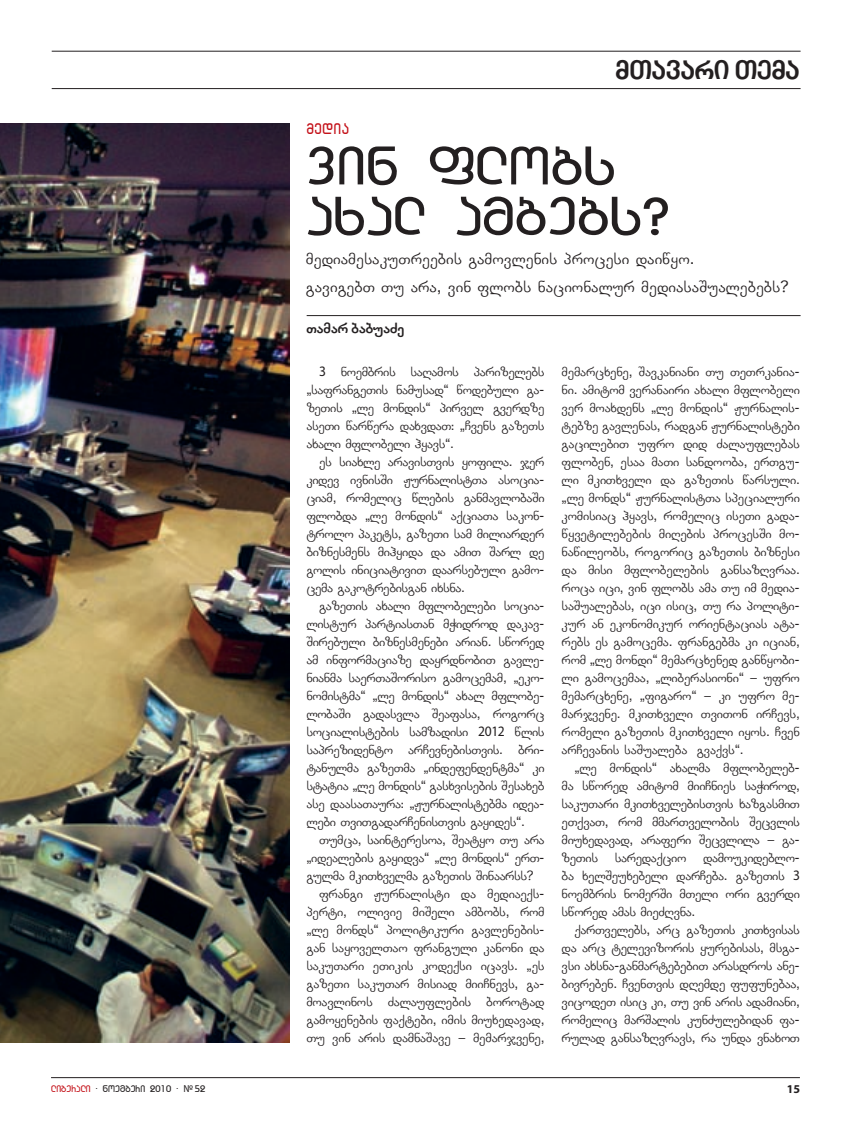
<style>
.page{position:relative;width:851px;height:1127px;background:#fff}
.page>*{position:absolute;margin:0;border:0;box-sizing:border-box;transform-origin:0 0}
.t1{font:58.05px/50.2px "Bauhaus Mtavruli Thin A";color:#231f20;scale:1.11 1}
.t2{font:700 27px "A Kolkhety M";letter-spacing:-.01em;color:#231f20}
.t3{font:16.5px/28.8px "A Kolkhety N";color:#231f20}
.t4{font:700 15px "A Kolkhety N";color:#231f20}
.t5{font:15px "Sanet";letter-spacing:-.01em;color:#c4121a}
.t6{font:13.5px/18px "A Kolkhety N";letter-spacing:-.03em;color:#231f20;text-align:justify}
.t7{font:700 12px "Myriad Pro";color:#231f20}
.t8{font:10.5px "Bauhaus Mtavruli Thin A";color:#231f20}
.t9{font:10.5px "Bauhaus Mtavruli Thin A";color:#c4121a}
.s1{font-family:"Myriad Pro"}
</style>
<div class="page">
<hr style="left:52px;top:51px;width:748px;height:1px;background:#231f20">
<hr style="left:52px;top:88px;width:748px;height:1px;background:#231f20">
<img style="left:0;top:123px;width:289px;height:919px">
<hr style="left:306px;top:315px;width:494px;height:1px;background:#231f20">
<hr style="left:51px;top:1077px;width:748px;height:1px;background:#231f20">
<h2 class="t2" style="left:615px;top:57px;width:186px">MTAVARI TEMA</h2>
<p class="t5" style="left:306px;top:122px;width:45px">MEDIA</p>
<h1 class="t1" style="left:306px;top:143px;width:328px">VIN FLOBS<br>AXAL AMBEBS?</h1>
<p class="t3" style="left:306px;top:245px;width:484px">MEDIAMESAKUTREEBIS GAMOVLENIS PROCESI DAIWYO.<br>GAVIGEBT TU ARA, VIN FLOBS NACIONALUR MEDIASASUALEBEBS?</p>
<p class="t4" style="left:306px;top:321px;width:99px">Tamar babuaZe</p>
<p class="t6" style="left:306px;top:364px;width:240px;text-indent:13px">3 NOEMBRIS SARAMOS PARIZELEBS `SAFRANGETIS NAMUSAD~ WODEBULI GA-ZETIS `LE MONDIS~ PIRVEL GVERDZE ASETI WARWERA DAXVDAT: `CVENS GAZETS AXALI MFLOBELI HYAVS~.</p>
<p class="t6" style="left:306px;top:454px;width:240px;text-indent:13px">ES SIAXLE ARAVISTVIS YOFILA. JER KIDEV IVNISSI JURNALISTTA ASOCIA-CIAM, ROMELIC WLEBIS GANMAVLOBASI FLOBDA `LE MONDIS~ AQCIATA SAKON-TROLO PAKETS, GAZETI SAM MILIARDER BIZNESMENS MIHYIDA DA AMIT SARL DE GOLIS INICIATIVIT DAARSEBULI GAMO-CEMA GAKOTREBISGAN IXSNA.</p>
<p class="t6" style="left:306px;top:598px;width:240px;text-indent:13px">GAZETIS AXALI MFLOBELEBI SOCIA-LISTUR PARTIASTAN MWIDROD DAKAV-SIREBULI BIZNESMENEBI ARIAN. SWORED AM INFORMACIAZE DAYRDNOBIT GAVLE-NIANMA SAERTASORISO GAMOCEMAM, `EKO-NOMISTMA~ `LE MONDIS~ AXAL MFLOBE-LOBASI GADASVLA SEAFASA, ROGORC SOCIALISTEBIS SAMZADISI 2012 WLIS SAPREZIDENTO ARCEVNEBISTVIS. BRI-TANULMA GAZETMA `INDEFENDENTMA~ KI STATIA `LE MONDIS~ GASXVISEBIS SESAXEB ASE DAASATAURA: `JURNALISTEBMA IDEA-LEBI TVITGADARCENISTVIS GAYIDES~.</p>
<p class="t6" style="left:319px;top:831px;width:227px">TUMCA, SAINTERESOA, SEATYO TU ARA</p>
<p class="t6" style="left:306px;top:849px;width:240px">`IDEALEBIS GAYIDVA~ `LE MONDIS~ ERT-</p>
<p class="t6" style="left:306px;top:867px;width:229px">GULMA MKITXVELMA GAZETIS SINAARSS?</p>
<p class="t6" style="left:319px;top:885px;width:227px">FRANGI JURNALISTI DA MEDIAEQS-</p>
<p class="t6" style="left:306px;top:903px;width:240px">PERTI, OLIVIE MISELI AMBOBS, ROM</p>
<p class="t6" style="left:306px;top:921px;width:240px">`LE MONDS~ POLITIKURI GAVLENEBIS-</p>
<p class="t6" style="left:306px;top:939px;width:240px">GAN SAYOVELTAO FRANGULI KANONI DA</p>
<p class="t6" style="left:306px;top:957px;width:240px">SAKUTARI ETIKIS KODEQSI ICAVS. `ES</p>
<p class="t6" style="left:306px;top:975px;width:240px">GAZETI SAKUTAR MISIAD MIICNEVS, GA-</p>
<p class="t6" style="left:306px;top:993px;width:240px">MOAVLINOS ZALAUFLEBIS BOROTAD</p>
<p class="t6" style="left:306px;top:1011px;width:240px">GAMOYENEBIS FAQTEBI, IMIS MIUXEDAVAD,</p>
<p class="t6" style="left:306px;top:1029px;width:240px">TU VIN ARIS DAMNASAVE _ MEMARJVENE,</p>
<p class="t6" style="left:561px;top:364px;width:240px">MEMARCXENE, SAVKANIANI TU TETRKANIA-NI. AMITOM VERANAIRI AXALI MFLOBELI VER MOAXDENS `LE MONDIS~ JURNALIS-TEBZE GAVLENAS, RADGAN JURNALISTEBI GACILEBIT UFRO DID ZALAUFLEBAS FLOBEN, ESAA MATI SANDOOBA, ERTGU-LI MKITXVELI DA GAZETIS WARSULI. `LE MONDS~ JURNALISTTA SPECIALURI KOMISIAC HYAVS, ROMELIC ISETI GADA-WYVETILEBEBIS MIREBIS PROCESSI MO-NAWILEOBS, ROGORIC GAZETIS BIZNESI DA MISI MFLOBELEBIS GANSAZRVRAA.<br>ROCA ICI, VIN FLOBS AMA TU IM MEDIA-SASUALEBAS, ICI ISIC, TU RA POLITI-KUR AN EKONOMIKUR ORIENTACIAS ATA-REBS ES GAMOCEMA. FRANGEBMA KI ICIAN, ROM `LE MONDI~ MEMARCXENED GANWYOBI-LI GAMOCEMAA, `LIBERASIONI~ _ UFRO MEMARCXENE, `FIGARO~ _ KI UFRO ME-MARJVENE. MKITXVELI TVITON IRCEVS, ROMELI GAZETIS MKITXVELI IYOS. CVEN ARCEVANIS SASUALEBA GVAQVS~.</p>
<p class="t6" style="left:561px;top:759px;width:240px;text-indent:13px">`LE MONDIS~ AXALMA MFLOBELEB-MA SWORED AMITOM MIICNIES SAWIROD, SAKUTARI MKITXVELEBISTVIS XAZGASMIT ETQVAT, ROM MMARTVELOBIS SECVLIS MIUXEDAVAD, ARAFERI SECVLILA _ GA-ZETIS SAREDAQCIO DAMOUKIDEBLO-BA XELSEUXEBELI DARCEBA. GAZETIS 3<br>NOEMBRIS NOMERSI MTELI ORI GVERDI SWORED AMAS MIEZRVNA.</p>
<p class="t6" style="left:561px;top:921px;width:240px;text-indent:13px">QARTVELEBS, ARC GAZETIS KITXVISAS DA ARC TELEVIZORIS YUREBISAS, MSGA-VSI AXSNA-GANMARTEBEBIT ARASDROS ANE-BIVREBEN. CVENTVIS DREMDE FUFUNEBAA, VICODET ISIC KI, TU VIN ARIS ADAMIANI, ROMELIC MARSALIS KUNZULEBIDAN FA-RULAD GANSAZRVRAVS, RA UNDA VNAXOT</p>
<p class="t9" style="left:51px;top:1084px;width:41px">LIBERALI</p>
<p class="t7" style="left:786px;top:1081px;width:15px">15</p>
<p class="t8" style="left:96px;top:1084px;width:111px">. NOEMBERI 2010 . <span class="s1">№</span> 52</p>
</div>
